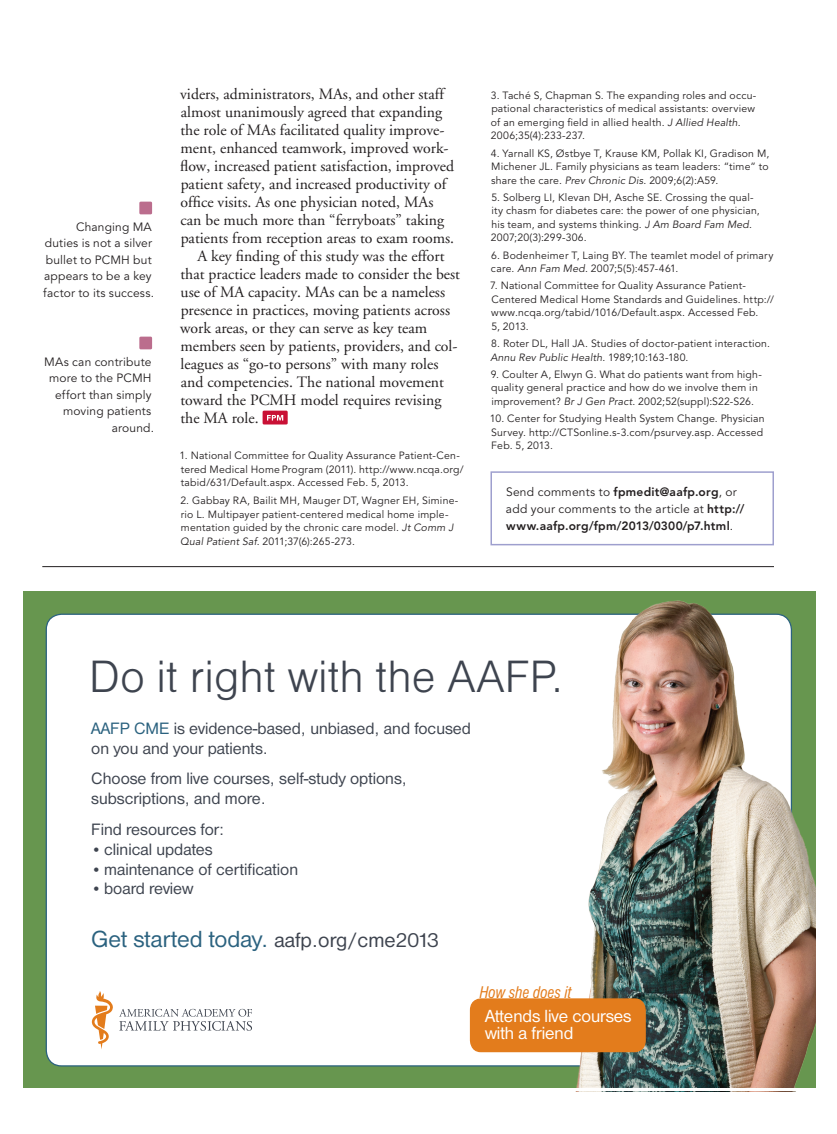
<style>
.page{position:relative;width:837px;height:1134px;background:#fff}
.page>*{position:absolute;margin:0;border:0;box-sizing:border-box;transform-origin:0 0}
.t1{font:47.1px "Nimbus San D Ligh";color:#3e444f}
.t2{font:24.15px "Nimbus San D";color:#2b627f}
.t3{font:18.15px/17.5px "Nimbus San D";letter-spacing:-.005em;color:#fff}
.t4{font:italic condensed 17.55px "Nimbus San D";letter-spacing:-.005em;color:#e37c1c;scale:.96 1}
.t5{font:17.1px/20px "Nimbus San D";color:#3e444f}
.body_no_indent{font:15.75px/18px "Adobe Garamond";color:#231f20}
.body{font:15.75px/18px "Adobe Garamond";color:#231f20}
.speed_bar_body_left{font:12px/16.5px "Avenir LT Std";letter-spacing:.015em;color:#231f20}
.sidebar_body{font:800 12px/17.2px "Avenir LT Std";letter-spacing:.02em;color:#231f20}
.refs{font:10.5px/13.5px "Avenir LT Std";letter-spacing:.02em;color:#231f20}
.s1{font-style:italic}
.s2{font-weight:400}
.s3{color:#2b627f}
.s4{font-size:15.6px}
.s5{font-size:21.3px;color:#3e444f}
</style>
<div class="page">
<div style="left:139px;top:202px;width:13px;height:12px;background:#bb6d8d;border-radius:2px"></div>
<div style="left:139px;top:337px;width:13px;height:12px;background:#bb6d8d;border-radius:2px"></div>
<div style="left:263px;top:411px;width:25px;height:13px;background:#c91035;border-radius:2px"></div>
<svg style="left:267px;top:415px;width:16px;height:6px"></svg>
<div style="left:490px;top:471px;width:284px;height:74px;border:2px solid #9e9fce"></div>
<hr style="left:42px;top:566px;width:732px;height:1px;background:#231f20">
<div style="left:18px;top:584px;width:802px;height:507px;background:#67964f"></div>
<div style="left:46px;top:614px;width:745px;height:452px;background:#fff;border-radius:15px"></div>
<svg style="left:92px;top:991px;width:21px;height:58px"></svg>
<svg style="left:119px;top:1009px;width:133px;height:22px"></svg>
<img style="left:565px;top:600px;width:251px;height:488px">
<div style="left:471px;top:999px;width:174px;height:53px;background:#e37c1c;border-radius:11px"></div>
<div style="left:470px;top:998px;width:176px;height:54px;border:1px solid #e37c1c;border-radius:11px"></div>
<div style="left:18px;top:584px;width:802px;height:7px;background:#fff"></div>
<hr style="left:18px;top:1088px;width:802px;height:3px;background:#fff">
<hr style="left:816px;top:584px;width:4px;height:507px;background:#fff">
<div style="left:18px;top:584px;width:5px;height:507px;background:#fff"></div>
<p class="speed_bar_body_left" style="left:43px;top:219px;width:112px;text-indent:33px">Changing MA duties is not a silver bullet to PCMH but appears to be a key factor to its success.</p>
<p class="speed_bar_body_left" style="left:44px;top:354px;width:111px;text-align:right">MAs can contribute more to the PCMH effort than simply moving patients around.</p>
<p class="body_no_indent" style="left:180px;top:85px;width:276px">viders, administrators, MAs, and other staff almost unanimously agreed that expanding the role of MAs facilitated quality improve&shy;ment, enhanced teamwork, improved work&shy;flow, increased patient satisfaction, improved patient safety, and increased productivity of office visits. As one physician noted, MAs can be much more than “ferryboats” taking patients from reception areas to exam rooms.</p>
<p class="body" style="left:180px;top:247px;width:281px;text-indent:17px">A key finding of this study was the effort that practice leaders made to consider the best use of MA capacity. MAs can be a nameless presence in practices, moving patients across work areas, or they can serve as key team members seen by patients, providers, and col&shy;leagues as “go-to persons” with many roles and competencies. The national movement toward the PCMH model requires revising the MA role.</p>
<p class="refs" style="left:179px;top:449px;width:286px">1. National Committee for Quality Assurance Patient-Cen&shy;tered Medical Home Program (2011). http://www.ncqa.org/ tabid/631/Default.aspx. Accessed Feb. 5, 2013.</p>
<p class="refs" style="left:180px;top:494px;width:280px">2. Gabbay RA, Bailit MH, Mauger DT, Wagner EH, Simine&shy;rio L. Multipayer patient-centered medical home imple&shy;mentation guided by the chronic care model. <span class="s1">Jt Comm J Qual Patient Saf</span>. 2011;37(6):265-273.</p>
<p class="refs" style="left:491px;top:89px;width:267px">3. Taché S, Chapman S. The expanding roles and occu&shy;pational characteristics of medical assistants: overview of an emerging field in allied health. <span class="s1">J Allied Health</span>.<br>2006;35(4):233-237.</p>
<p class="refs" style="left:491px;top:147px;width:280px;text-align:justify">4. Yarnall KS, Østbye T, Krause KM, Pollak KI, Gradison M, Michener JL. Family physicians as team leaders: “time” to share the care. <span class="s1">Prev Chronic Dis</span>. 2009;6(2):A59.</p>
<p class="refs" style="left:491px;top:191px;width:270px">5. Solberg LI, Klevan DH, Asche SE. Crossing the qual&shy;ity chasm for diabetes care: the power of one physician, his team, and systems thinking. <span class="s1">J Am Board Fam Med</span>.<br>2007;20(3):299-306.</p>
<p class="refs" style="left:491px;top:249px;width:284px">6. Bodenheimer T, Laing BY. The teamlet model of primary care. <span class="s1">Ann Fam Med</span>. 2007;5(5):457-461.</p>
<p class="refs" style="left:490px;top:279px;width:286px">7. National Committee for Quality Assurance Patient-Centered Medical Home Standards and Guidelines. http:// www.ncqa.org/tabid/1016/Default.aspx. Accessed Feb.<br>5, 2013.</p>
<p class="refs" style="left:490px;top:337px;width:281px">8. Roter DL, Hall JA. Studies of doctor-patient interaction.<br><span class="s1">Annu Rev Public Health</span>. 1989;10:163-180.</p>
<p class="refs" style="left:491px;top:368px;width:272px">9. Coulter A, Elwyn G. What do patients want from high&shy;quality general practice and how do we involve them in improvement? <span class="s1">Br J Gen Pract</span>. 2002;52(suppl):S22-S26.</p>
<p class="refs" style="left:490px;top:412px;width:276px">10. Center for Studying Health System Change. Physician<br>Survey. http://CTSonline.s-3.com/psurvey.asp. Accessed<br>Feb. 5, 2013.</p>
<p class="sidebar_body" style="left:506px;top:483px;width:240px"><span class="s2">Send comments to</span> fpmedit@aafp.org<span class="s2">, or add your comments to the article at</span> http:// www.aafp.org/fpm/2013/0300/p7.html<span class="s2">.</span></p>
<p class="t1" style="left:89px;top:651px;width:475px">Do it right with the AAFP.</p>
<p class="t5" style="left:91px;top:718px;width:381px"><span class="s3">AAFP CME</span> is evidence-based, unbiased, and focused on you and your patients.</p>
<p class="t5" style="left:91px;top:768px;width:317px">Choose from live courses, self-study options, subscriptions, and more.</p>
<p class="t5" style="left:91px;top:819px;width:134px">Find resources for:</p>
<p class="t5" style="left:91px;top:839px;width:123px"><span class="s4">•</span>clinical updates</p>
<p class="t5" style="left:91px;top:859px;width:208px"><span class="s4">•</span>maintenance of certification</p>
<p class="t5" style="left:91px;top:879px;width:104px"><span class="s4">•</span>board review</p>
<p class="t2" style="left:91px;top:925px;width:349px">Get started today. <span class="s5">aafp.org/cme2013</span></p>
<p class="t4" style="left:479px;top:983px;width:98px">How she does it</p>
<p class="t3" style="left:485px;top:1007px;width:148px">Attends live courses with a friend</p>
</div>
